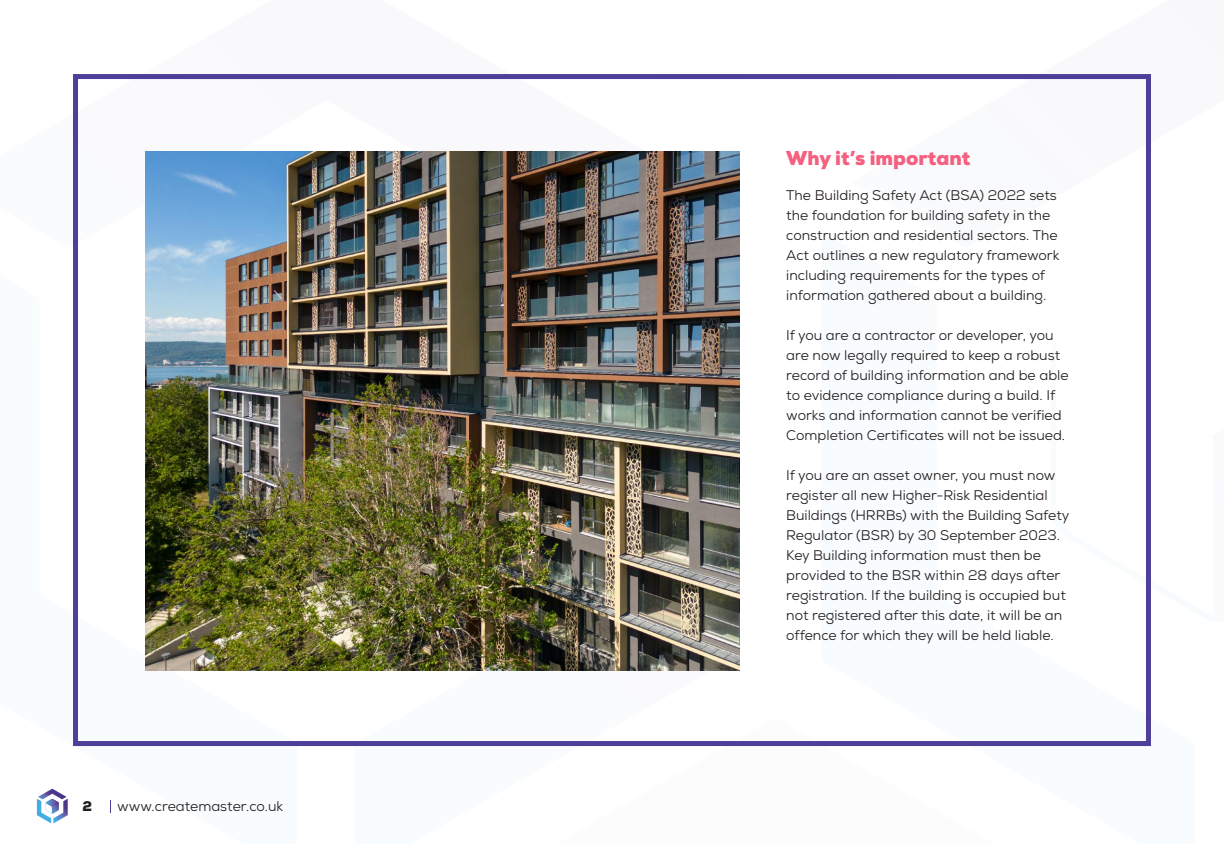
<style>
.page{position:relative;width:1224px;height:844px;background:#fff}
.page>*{position:absolute;margin:0;border:0;box-sizing:border-box;transform-origin:0 0}
.t1{font:900 20px "Nexa";color:#f56081}
.t2{font:14px/20px "Nexa";color:#241f1f}
.t3{font:900 14px "Nexa";color:#241f1f}
</style>
<div class="page">
<svg style="left:729px;top:745px;width:422px;height:2px"></svg>
<svg style="left:36px;top:151px;width:693px;height:673px"></svg>
<svg style="left:110px;top:799px;width:1px;height:13px"></svg>
<svg style="left:37px;top:788px;width:31px;height:34px"></svg>
<div style="left:73px;top:74px;width:1078px;height:671px;border:5px solid #4e3f9a"></div>
<img style="left:146px;top:151px;width:593px;height:518px">
<p class="t3" style="left:83px;top:796px;width:11px">2</p>
<p class="t2" style="left:117px;top:795px;width:168px">www.createmaster.co.uk</p>
<h1 class="t1" style="left:786px;top:145px;width:186px">Why it’s important</h1>
<p class="t2" style="left:786px;top:185px;width:275px">The Building Safety Act (BSA) 2022 sets the foundation for building safety in the construction and residential sectors. The Act outlines a new regulatory framework including requirements for the types of information gathered about a building.</p>
<p class="t2" style="left:786px;top:325px;width:284px">If you are a contractor or developer, you are now legally required to keep a robust record of building information and be able to evidence compliance during a build. If works and information cannot be verified Completion Certificates will not be issued.</p>
<p class="t2" style="left:786px;top:465px;width:285px">If you are an asset owner, you must now register all new Higher-Risk Residential Buildings (HRRBs) with the Building Safety Regulator (BSR) by 30 September 2023.<br>Key Building information must then be provided to the BSR within 28 days after registration. If the building is occupied but not registered after this date, it will be an offence for which they will be held liable.</p>
</div>
